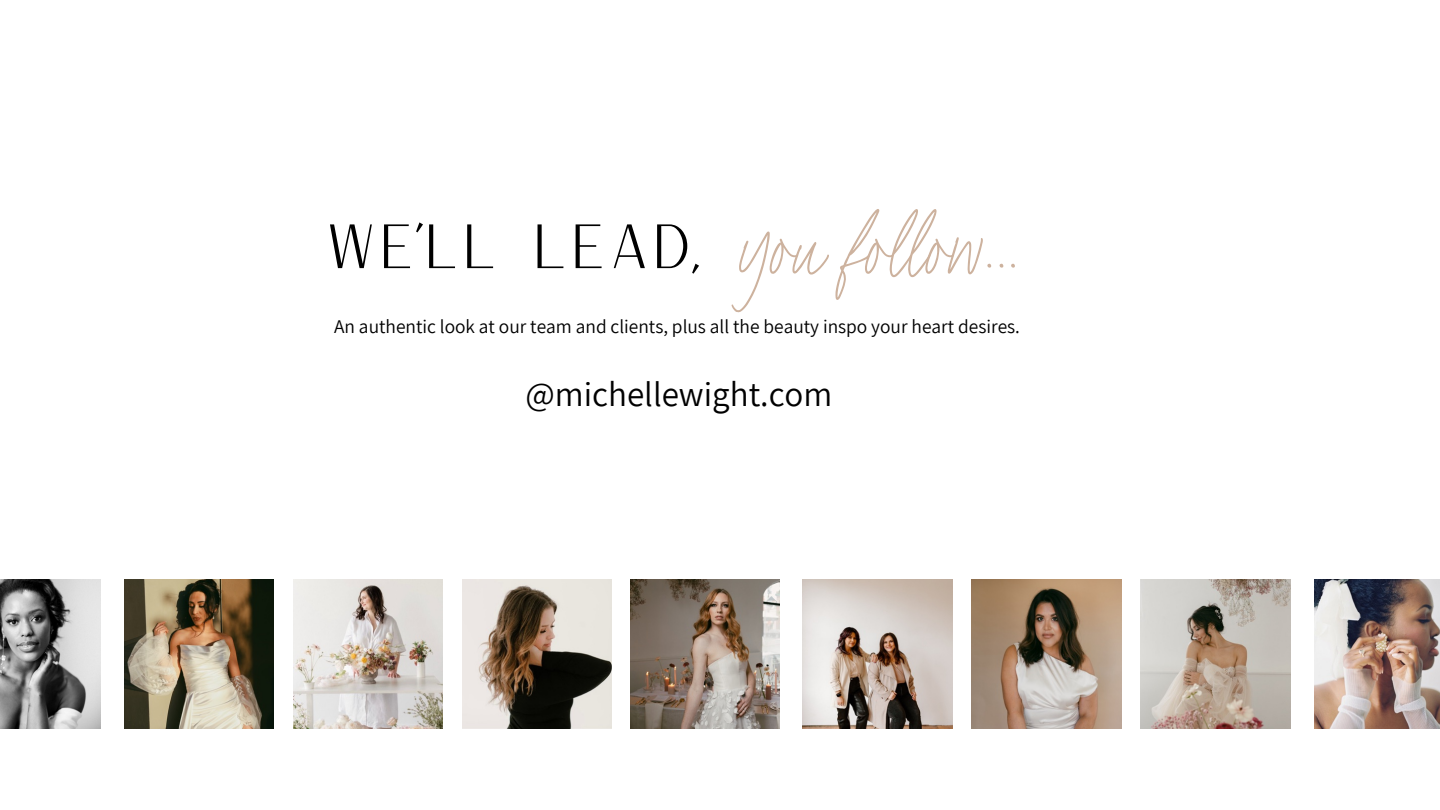
<style>
.page{position:relative;width:1440px;height:810px;background:#fff}
.page>*{position:absolute;margin:0;border:0;box-sizing:border-box;transform-origin:0 0}
.t1{font:60.8px "Versailles";color:#000}
.t2{font:35px "Assistant";color:#000}
.t3{font:19.4px "Assistant";color:#000}
.s1{font-family:"Avanti Script";font-weight:700;font-size:68.7px;color:#cdb29e}
</style>
<div class="page">
<img style="left:0;top:579px;width:101px;height:150px">
<img style="left:124px;top:579px;width:149px;height:150px">
<img style="left:293px;top:579px;width:149px;height:150px">
<img style="left:462px;top:579px;width:149px;height:150px">
<img style="left:630px;top:579px;width:149px;height:150px">
<img style="left:803px;top:579px;width:149px;height:150px">
<img style="left:972px;top:579px;width:149px;height:150px">
<img style="left:1141px;top:579px;width:149px;height:150px">
<img style="left:1314px;top:579px;width:126px;height:150px">
<h1 class="t1" style="left:324px;top:207px;width:699px">WE'LL LEAD, <span class="s1">you follow…</span></h1>
<p class="t3" style="left:334px;top:314px;width:687px">An authentic look at our team and clients, plus all the beauty inspo your heart desires.</p>
<h2 class="t2" style="left:526px;top:370px;width:308px">@michellewight.com</h2>
</div>
